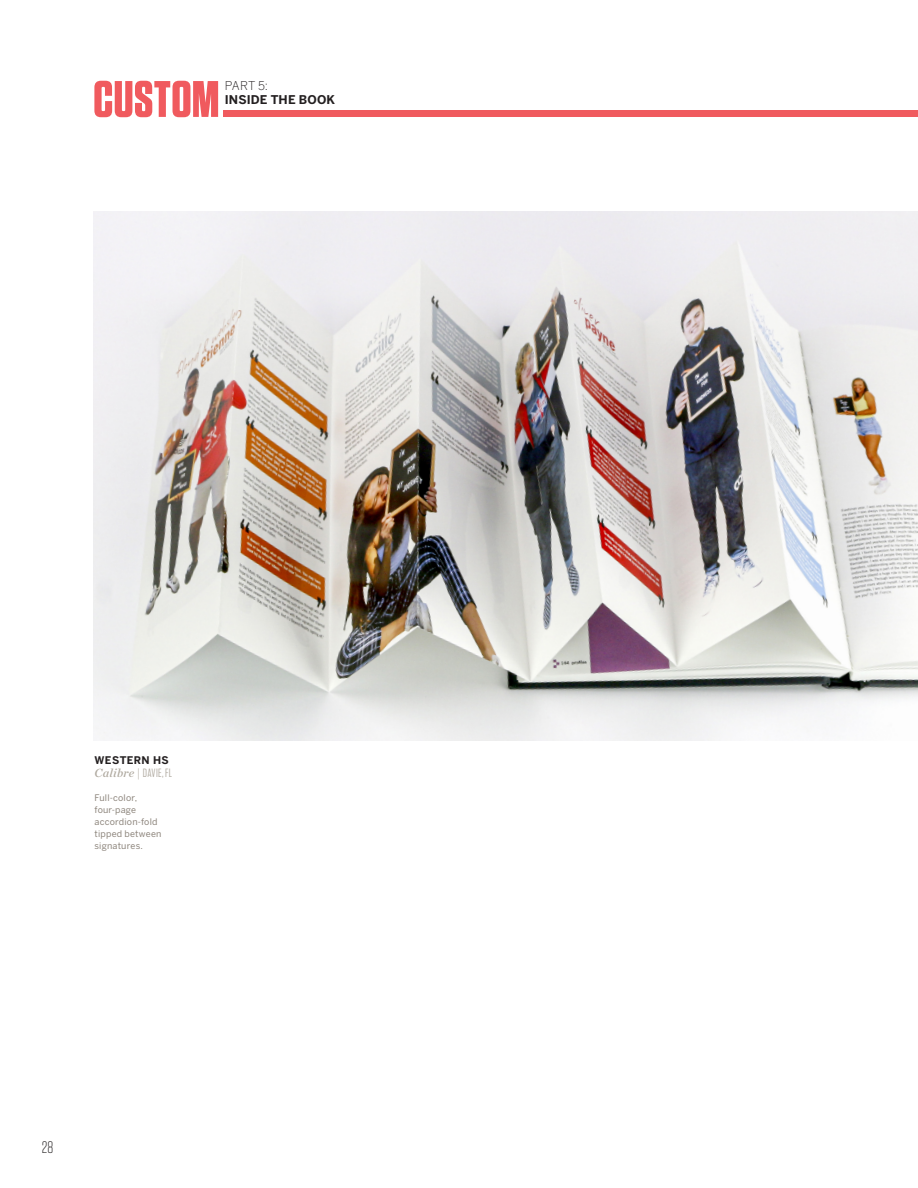
<style>
.page{position:relative;width:918px;height:1188px;background:#fff}
.page>*{position:absolute;margin:0;border:0;box-sizing:border-box;transform-origin:0 0}
.t1{font:700 51.3px "Tungsten";letter-spacing:.005em;color:#f05a5e}
.t2{font:300 16.65px "Tungsten";color:#231f20}
.Body_Copy_-_Cover_Se{font:italic 12px "Chronicle Deck Semi";letter-spacing:.015em;color:#afa99f}
.t3{font:700 12px "Benton Sans";letter-spacing:.01em;color:#231f20}
.t4{font:300 12px "Benton Sans";color:#231f20}
.Body_Copy_-_Cover_Se-2{font:700 10.5px "Benton Sans";letter-spacing:.035em;color:#231f20}
.Body_Copy_-_Cover_Se-3{font:9px/12px "Benton Sans";letter-spacing:.02em;color:#8c847b}
.s1{font-family:"Tungsten";font-style:normal}
</style>
<div class="page">
<img style="left:93px;top:212px;width:825px;height:529px">
<div style="left:223px;top:110px;width:695px;height:7px;background:#f05a5e"></div>
<p class="t1" style="left:93px;top:72px;width:128px">CUSTOM</p>
<p class="t4" style="left:225px;top:79px;width:45px">PART 5:</p>
<p class="t3" style="left:225px;top:92px;width:112px">INSIDE THE BOOK</p>
<p class="Body_Copy_-_Cover_Se-2" style="left:94px;top:753px;width:76px">WESTERN HS</p>
<p class="Body_Copy_-_Cover_Se" style="left:94px;top:764px;width:79px">Calibre | <span class="s1">DAVIE, FL</span></p>
<p class="Body_Copy_-_Cover_Se-3" style="left:94px;top:792px;width:69px">Full-color, four-page accordion-fold tipped between signatures.</p>
<h2 class="t2" style="left:42px;top:1138px;width:13px">28</h2>
</div>
